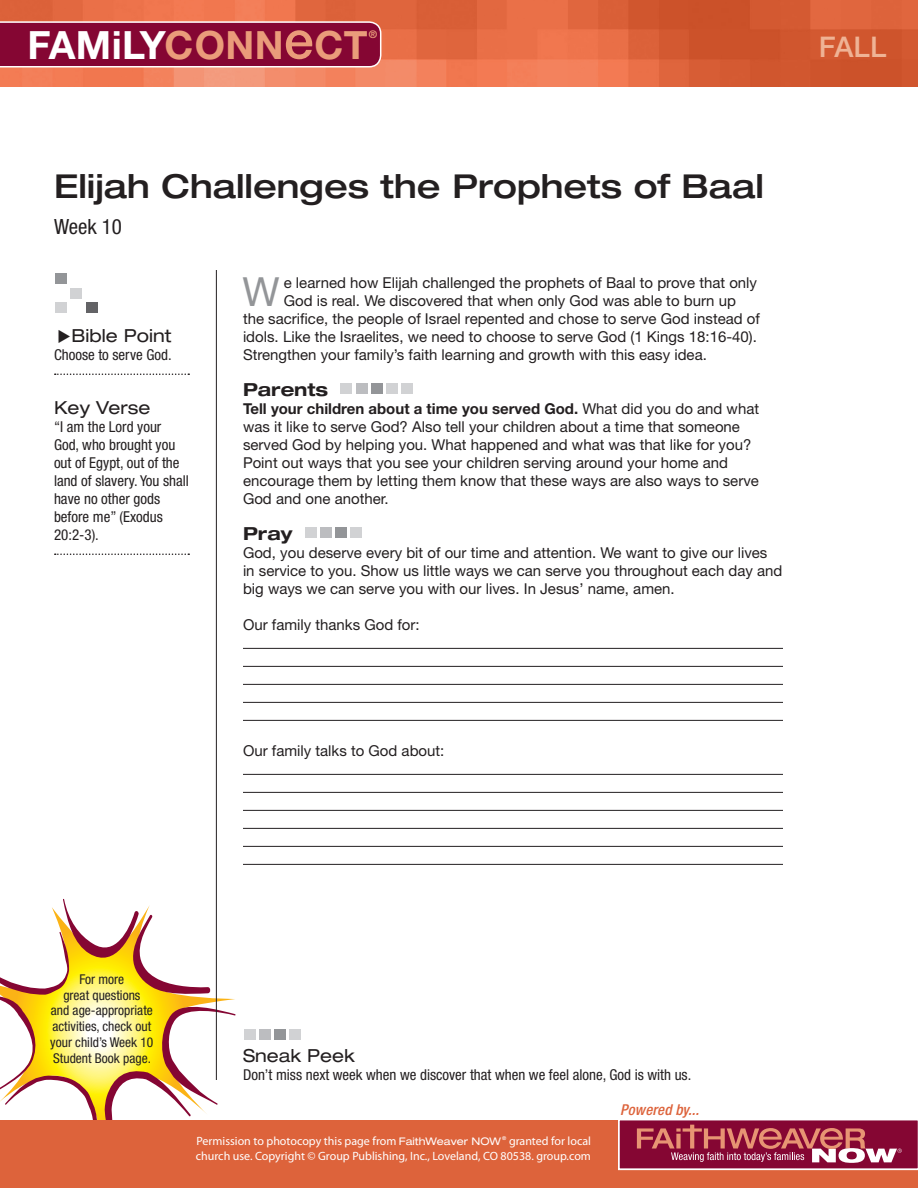
<style>
.page{position:relative;width:918px;height:1188px;background:#fff}
.page>*{position:absolute;margin:0;border:0;box-sizing:border-box;transform-origin:0 0}
.FW13_Intrograph{font:40.2px "Helvetica Neue LT Std";color:#939598}
.t1{font:700 39px "Helvetica Neue LT Std";letter-spacing:.01em;color:#fff}
.FC13_Lesson_Head{font:500 expanded 33px "Helvetica Neue LT Std";color:#231f20}
.t2{font:500 28.5px "Helvetica Neue LT Std";color:#efb395}
.FC13_Week{font:condensed 21px "Helvetica Neue LT Std";color:#231f20}
.FW13_Sidebar_Head{font:expanded 18px "Helvetica Neue LT Std";color:#231f20}
.FW13_Subhead_3{font:700 expanded 18px "Helvetica Neue LT Std";color:#231f20}
.PARENTS_Body{font:15px/18px "Helvetica Neue LT Std";color:#231f20}
.FW13_Intrograph-2{font:15px "Helvetica Neue LT Std";color:#231f20}
.FW13_Body_Copy{font:15px/18px "Helvetica Neue LT Std";color:#231f20}
.FW13_Sidebar_underli{font:condensed 15px/18px "Helvetica Neue LT Std";color:#231f20}
.FW13_Sidebar_Body_Co{font:condensed 15px "Helvetica Neue LT Std";color:#231f20}
.t3{font:italic 500 condensed 15px "Helvetica Neue LT Std";letter-spacing:.01em;color:#dd633b}
.FW13_Sidebar_underli-2{font:condensed 13.5px/15.8px "Helvetica Neue LT Std";color:#231f20;text-align:center}
.t4{font:12px/15px "Myriad Pro";color:#fff}
.t5{font:700 10.5px "Helvetica Neue LT Std";color:#ea9c7a}
.s1{color:#ea9c7a}
.s2{font-weight:500;font-size:53.25px;color:#ea9c7a}
.s3{font-weight:700}
.s4{font-family:"Helvetica Neue LT Std";font-stretch:expanded;font-size:10.5px}
</style>
<div class="page">
<svg style="left:0;top:899px;width:235px;height:221px"></svg>
<div style="left:0;top:1120px;width:918px;height:68px;background:#dd633b"></div>
<svg style="left:618px;top:1120px;width:300px;height:50px;background:#a23a56"></svg>
<img style="left:0;top:0;width:918px;height:86px">
<svg style="left:0;top:21px;width:382px;height:47px;background:#8f1941"></svg>
<hr style="left:216px;top:270px;width:1px;height:810px;background:#231f20">
<div style="left:56px;top:303px;width:11px;height:10px;background:#d1d2d4"></div>
<div style="left:86px;top:303px;width:11px;height:10px;background:#636366"></div>
<div style="left:71px;top:288px;width:11px;height:10px;background:#d1d2d4"></div>
<div style="left:56px;top:273px;width:11px;height:11px;background:#939598"></div>
<div style="left:290px;top:1029px;width:11px;height:11px;background:#d1d2d4"></div>
<div style="left:275px;top:1029px;width:11px;height:11px;background:#939598"></div>
<div style="left:260px;top:1029px;width:11px;height:11px;background:#bcbdc0"></div>
<div style="left:244px;top:1029px;width:12px;height:11px;background:#d1d2d4"></div>
<hr style="left:243px;top:648px;width:540px;height:1px;background:#231f20">
<hr style="left:243px;top:666px;width:540px;height:1px;background:#231f20">
<hr style="left:243px;top:684px;width:540px;height:1px;background:#231f20">
<hr style="left:243px;top:702px;width:540px;height:1px;background:#231f20">
<hr style="left:243px;top:720px;width:540px;height:1px;background:#231f20">
<hr style="left:243px;top:774px;width:540px;height:1px;background:#231f20">
<hr style="left:243px;top:792px;width:540px;height:1px;background:#231f20">
<hr style="left:243px;top:810px;width:540px;height:1px;background:#231f20">
<hr style="left:243px;top:828px;width:540px;height:1px;background:#231f20">
<hr style="left:243px;top:846px;width:540px;height:1px;background:#231f20">
<hr style="left:243px;top:864px;width:540px;height:1px;background:#231f20">
<div style="left:402px;top:383px;width:11px;height:11px;background:#d1d2d4"></div>
<div style="left:386px;top:383px;width:11px;height:11px;background:#d1d2d4"></div>
<div style="left:371px;top:383px;width:11px;height:11px;background:#939598"></div>
<div style="left:356px;top:383px;width:11px;height:11px;background:#bcbdc0"></div>
<div style="left:341px;top:383px;width:11px;height:11px;background:#d1d2d4"></div>
<div style="left:350px;top:527px;width:11px;height:11px;background:#d1d2d4"></div>
<div style="left:335px;top:527px;width:11px;height:11px;background:#939598"></div>
<div style="left:320px;top:527px;width:11px;height:11px;background:#bcbdc0"></div>
<div style="left:305px;top:527px;width:11px;height:11px;background:#d1d2d4"></div>
<svg style="left:55px;top:374px;width:134px;height:1px"></svg>
<svg style="left:55px;top:554px;width:134px;height:1px"></svg>
<p class="t5" style="left:369px;top:27px;width:10px">®</p>
<h2 class="t1" style="left:27px;top:21px;width:342px">FAMiLY<span class="s1">CONN</span><span class="s2">e</span><span class="s1">CT</span></h2>
<h3 class="t2" style="left:819px;top:30px;width:69px">FALL</h3>
<p class="FC13_Lesson_Head" style="left:54px;top:166px;width:711px">Elijah Challenges the Prophets of Baal</p>
<p class="FC13_Week" style="left:54px;top:214px;width:69px">Week 10</p>
<p class="FW13_Sidebar_Head" style="left:71px;top:325px;width:101px">Bible Point</p>
<p class="FW13_Sidebar_underli" style="left:54px;top:346px;width:119px">Choose to serve God.</p>
<p class="FW13_Sidebar_Head" style="left:54px;top:397px;width:98px">Key Verse</p>
<p class="FW13_Sidebar_underli" style="left:54px;top:418px;width:136px">“I am the Lord your<br>God, who brought you out of Egypt, out of the land of slavery. You shall have no other gods before me” (Exodus<br>20:2-3).</p>
<p class="FW13_Intrograph" style="left:243px;top:268px;width:39px">W</p>
<p class="FW13_Intrograph-2" style="left:284px;top:274px;width:475px">e learned how Elijah challenged the prophets of Baal to prove that only</p>
<p class="FW13_Intrograph-2" style="left:284px;top:292px;width:454px">God is real. We discovered that when only God was able to burn up</p>
<p class="FW13_Intrograph-2" style="left:243px;top:310px;width:519px">the sacrifice, the people of Israel repented and chose to serve God instead of</p>
<p class="FW13_Intrograph-2" style="left:243px;top:328px;width:515px">idols. Like the Israelites, we need to choose to serve God (1 Kings 18:16-40).</p>
<p class="FW13_Intrograph-2" style="left:243px;top:346px;width:465px">Strengthen your family’s faith learning and growth with this easy idea.</p>
<p class="FW13_Subhead_3" style="left:243px;top:378px;width:87px">Parents</p>
<p class="PARENTS_Body" style="left:243px;top:399px;width:518px"><span class="s3">Tell your children about a time you served God.</span> What did you do and what was it like to serve God? Also tell your children about a time that someone served God by helping you. What happened and what was that like for you?<br>Point out ways that you see your children serving around your home and encourage them by letting them know that these ways are also ways to serve God and one another.</p>
<p class="FW13_Subhead_3" style="left:243px;top:522px;width:51px">Pray</p>
<p class="FW13_Body_Copy" style="left:243px;top:543px;width:541px">God, you deserve every bit of our time and attention. We want to give our lives in service to you. Show us little ways we can serve you throughout each day and big ways we can serve you with our lives. In Jesus’ name, amen.</p>
<p class="FW13_Body_Copy" style="left:243px;top:615px;width:178px">Our family thanks God for:</p>
<p class="FW13_Body_Copy" style="left:243px;top:741px;width:203px">Our family talks to God about:</p>
<p class="FW13_Sidebar_underli-2" style="left:50px;top:971px;width:105px">For more<br>great questions<br>and age-appropriate activities, check out your child’s Week 10<br>Student Book page.</p>
<p class="FW13_Sidebar_Head" style="left:243px;top:1045px;width:113px">Sneak Peek</p>
<p class="FW13_Sidebar_Body_Co" style="left:243px;top:1066px;width:450px">Don’t miss next week when we discover that when we feel alone, God is with us.</p>
<p class="t4" style="left:196px;top:1134px;width:397px">Permission to photocopy this page from <span class="s4">FaithWeaver NOW</span> <sup>®</sup> granted for local church use. Copyright © Group Publishing, Inc., Loveland, CO 80538. group.com</p>
<p class="t3" style="left:620px;top:1101px;width:80px">Powered by...</p>
</div>
